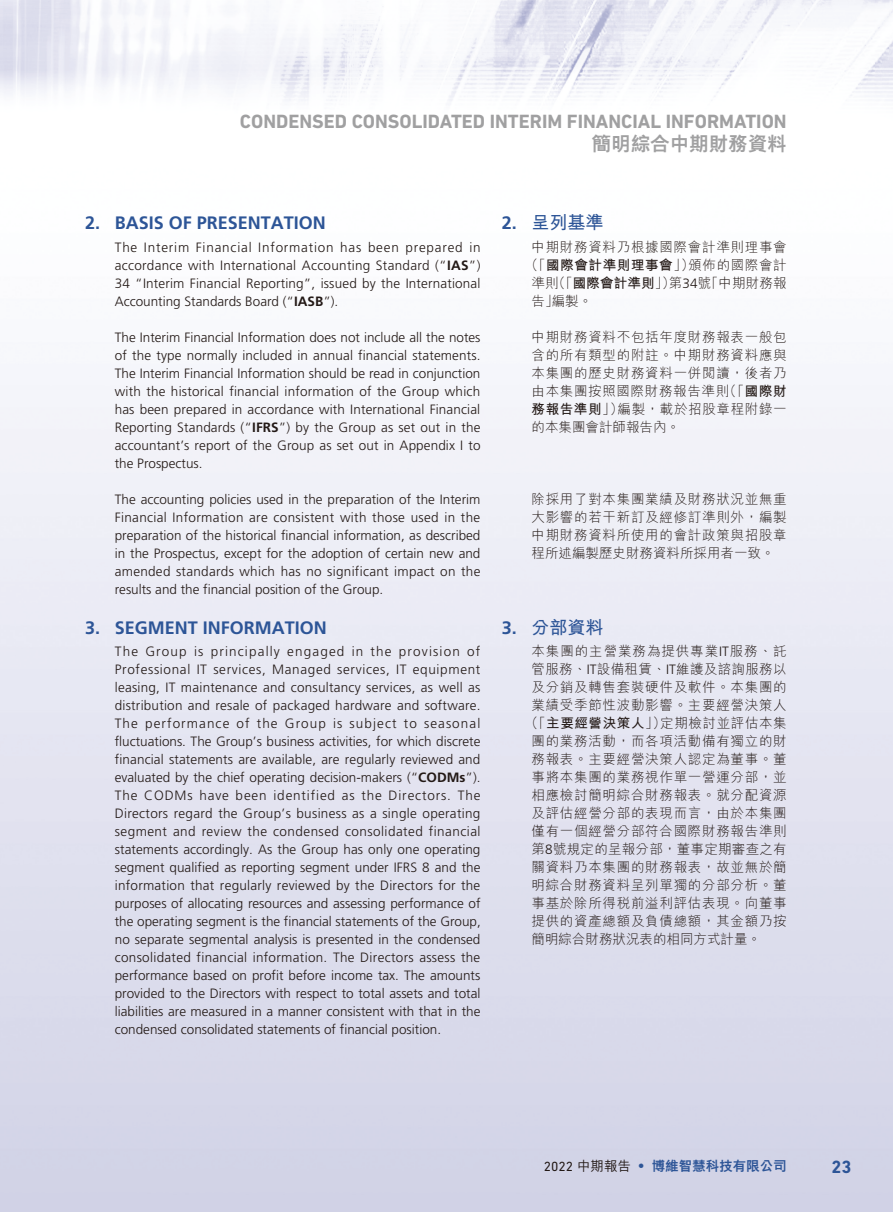
<style>
.page{position:relative;width:893px;height:1212px;background:#fff}
.page>*{position:absolute;margin:0;border:0;box-sizing:border-box;transform-origin:0 0}
.t1{font:700 19.5px "DIN Next LT Pro";color:#a0a0a1}
.t2{font:800 19.5px "M Hei HK";color:#a0a0a1}
.t3{font:700 18px "Frutiger LT Std";color:#2d5597}
.t4{font:700 18px "M Hei HK";color:#2d5597}
.t5{font:700 18px "DIN Next LT Pro";color:#2d5597}
.t6{font:300 13.5px/18px "Frutiger LT Std";color:#231916;text-align:justify}
.t7{font:300 13.5px/18px "M Hei HK";letter-spacing:.055em;color:#231916;text-align:justify}
.t8{font:300 13.5px "M Hei HK";letter-spacing:.025em;color:#231916}
.t9{font:800 13.5px "M Hei HK";color:#2d5597}
.t10{font:300 13.5px "M Hei HK";letter-spacing:.02em;color:#231916}
.t11{font:300 13.5px "M Hei HK";color:#231916}
.s1{font-weight:700}
.s2{font-family:"Frutiger LT Std"}
.s3{font-family:"DIN Next LT Pro";font-weight:400;color:#231916}
.s4{font-weight:500;color:#231916}
</style>
<div class="page">
<h1 class="t1" style="left:240px;top:110px;width:548px">CONDENSED CONSOLIDATED INTERIM FINANCIAL INFORMATION</h1>
<h1 class="t2" style="left:592px;top:134px;width:196px">簡明綜合中期財務資料</h1>
<h2 class="t3" style="left:85px;top:212px;width:242px">2. BASIS OF PRESENTATION</h2>
<p class="t6" style="left:115px;top:238px;width:367px">The Interim Financial Information has been prepared in accordance with International Accounting Standard (“<span class="s1">IAS</span>”)<br>34 “Interim Financial Reporting”, issued by the International Accounting Standards Board (“<span class="s1">IASB</span>”).</p>
<p class="t6" style="left:115px;top:328px;width:367px">The Interim Financial Information does not include all the notes of the type normally included in annual financial statements.<br>The Interim Financial Information should be read in conjunction with the historical financial information of the Group which has been prepared in accordance with International Financial Reporting Standards (“<span class="s1">IFRS</span>”) by the Group as set out in the accountant’s report of the Group as set out in Appendix I to the Prospectus.</p>
<p class="t6" style="left:115px;top:490px;width:367px">The accounting policies used in the preparation of the Interim Financial Information are consistent with those used in the preparation of the historical financial information, as described in the Prospectus, except for the adoption of certain new and amended standards which has no significant impact on the results and the financial position of the Group.</p>
<h2 class="t3" style="left:85px;top:617px;width:243px">3. SEGMENT INFORMATION</h2>
<p class="t6" style="left:115px;top:643px;width:367px">The Group is principally engaged in the provision of Professional IT services, Managed services, IT equipment leasing, IT maintenance and consultancy services, as well as distribution and resale of packaged hardware and software.<br>The performance of the Group is subject to seasonal fluctuations. The Group’s business activities, for which discrete financial statements are available, are regularly reviewed and evaluated by the chief operating decision-makers (“<span class="s1">CODMs</span>”).<br>The CODMs have been identified as the Directors. The Directors regard the Group’s business as a single operating segment and review the condensed consolidated financial statements accordingly. As the Group has only one operating segment qualified as reporting segment under IFRS 8 and the information that regularly reviewed by the Directors for the purposes of allocating resources and assessing performance of the operating segment is the financial statements of the Group, no separate segmental analysis is presented in the condensed consolidated financial information. The Directors assess the performance based on profit before income tax. The amounts provided to the Directors with respect to total assets and total liabilities are measured in a manner consistent with that in the condensed consolidated statements of financial position.</p>
<h2 class="t4" style="left:502px;top:209px;width:103px"><span class="s2">2.</span> 呈列基準</h2>
<p class="t7" style="left:531px;top:237px;width:257px">中期財務資料乃根據國際會計準則理事會</p>
<p class="t7" style="left:525px;top:255px;width:263px">（「<span class="s1">國際會計準則理事會</span>」）頒佈的國際會計</p>
<p class="t7" style="left:531px;top:273px;width:257px">準則（「<span class="s1">國際會計準則</span>」）第<span class="s2">34</span>號「中期財務報</p>
<p class="t7" style="left:531px;top:291px;width:62px">告」編製。</p>
<p class="t7" style="left:531px;top:327px;width:257px">中期財務資料不包括年度財務報表一般包含的所有類型的附註。中期財務資料應與本集團的歷史財務資料一併閱讀，後者乃由本集團按照國際財務報告準則（「<span class="s1">國際財務報告準則</span>」）編製，載於招股章程附錄一的本集團會計師報告內。</p>
<p class="t7" style="left:531px;top:489px;width:257px">除採用了對本集團業績及財務狀況並無重大影響的若干新訂及經修訂準則外，編製中期財務資料所使用的會計政策與招股章程所述編製歷史財務資料所採用者一致。</p>
<h2 class="t4" style="left:502px;top:614px;width:103px"><span class="s2">3.</span> 分部資料</h2>
<p class="t7" style="left:531px;top:642px;width:257px">本集團的主營業務為提供專業<span class="s2">IT</span>服務、託</p>
<p class="t8" style="left:531px;top:662px;width:257px">管服務、<span class="s2">IT</span>設備租賃、<span class="s2">IT</span>維護及諮詢服務以</p>
<p class="t7" style="left:531px;top:678px;width:257px">及分銷及轉售套裝硬件及軟件。本集團的</p>
<p class="t7" style="left:531px;top:696px;width:257px">業績受季節性波動影響。主要經營決策人</p>
<p class="t7" style="left:525px;top:714px;width:263px">（「<span class="s1">主要經營決策人</span>」）定期檢討並評估本集</p>
<p class="t7" style="left:531px;top:732px;width:257px">團的業務活動，而各項活動備有獨立的財</p>
<p class="t7" style="left:531px;top:750px;width:257px">務報表。主要經營決策人認定為董事。董</p>
<p class="t7" style="left:531px;top:768px;width:257px">事將本集團的業務視作單一營運分部，並</p>
<p class="t7" style="left:531px;top:786px;width:257px">相應檢討簡明綜合財務報表。就分配資源</p>
<p class="t7" style="left:531px;top:804px;width:257px">及評估經營分部的表現而言，由於本集團</p>
<p class="t7" style="left:531px;top:822px;width:257px">僅有一個經營分部符合國際財務報告準則</p>
<p class="t10" style="left:531px;top:842px;width:257px">第<span class="s2">8</span>號規定的呈報分部，董事定期審查之有</p>
<p class="t7" style="left:531px;top:858px;width:257px">關資料乃本集團的財務報表，故並無於簡</p>
<p class="t7" style="left:531px;top:876px;width:257px">明綜合財務資料呈列單獨的分部分析。董</p>
<p class="t7" style="left:531px;top:894px;width:257px">事基於除所得稅前溢利評估表現。向董事</p>
<p class="t7" style="left:531px;top:912px;width:257px">提供的資產總額及負債總額，其金額乃按</p>
<p class="t11" style="left:531px;top:932px;width:231px">簡明綜合財務狀況表的相同方式計量。</p>
<p class="t9" style="left:544px;top:1159px;width:244px"><span class="s3">2022</span> <span class="s4">中期報告</span> • 博維智慧科技有限公司</p>
<h2 class="t5" style="left:831px;top:1156px;width:22px">23</h2>
</div>
